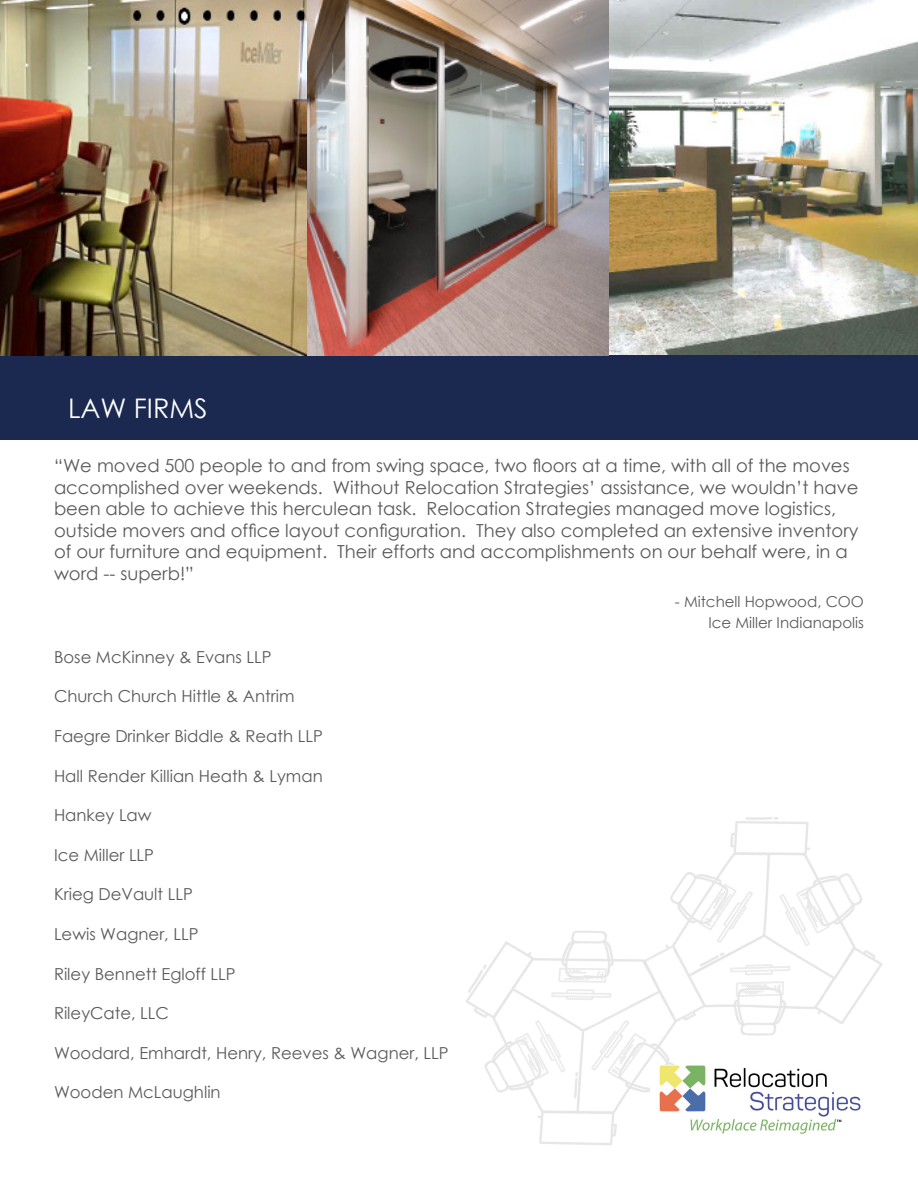
<style>
.page{position:relative;width:918px;height:1188px;background:#fff}
.page>*{position:absolute;margin:0;border:0;box-sizing:border-box;transform-origin:0 0}
.t1{font:27px "Century Gothic";color:#fff}
.t2{font:18px/21.6px "Century Gothic";color:#5a5a5d}
.t3{font:16.5px "Century Gothic";color:#5a5a5d}
.t4{font:15px "Century Gothic";color:#5a5a5d}
</style>
<div class="page">
<img style="left:466px;top:817px;width:416px;height:328px">
<div style="left:0;top:355px;width:918px;height:85px;background:#1b2850"></div>
<img style="left:650px;top:1065px;width:224px;height:70px">
<img style="left:0;top:0;width:918px;height:355px">
<p class="t1" style="left:68px;top:389px;width:141px">LAW FIRMS</p>
<p class="t2" style="left:54px;top:454px;width:806px">“We moved 500 people to and from swing space, two floors at a time, with all of the moves accomplished over weekends. Without Relocation Strategies’ assistance, we wouldn’t have been able to achieve this herculean task. Relocation Strategies managed move logistics, outside movers and office layout configuration. They also completed an extensive inventory of our furniture and equipment. Their efforts and accomplishments on our behalf were, in a word -- superb!”</p>
<p class="t4" style="left:675px;top:591px;width:191px">- Mitchell Hopwood, COO</p>
<p class="t4" style="left:708px;top:612px;width:157px">Ice Miller Indianapolis</p>
<p class="t3" style="left:54px;top:645px;width:219px">Bose McKinney &amp; Evans LLP</p>
<p class="t3" style="left:54px;top:685px;width:242px">Church Church Hittle &amp; Antrim</p>
<p class="t3" style="left:54px;top:725px;width:270px">Faegre Drinker Biddle &amp; Reath LLP</p>
<p class="t3" style="left:54px;top:764px;width:270px">Hall Render Killian Heath &amp; Lyman</p>
<p class="t3" style="left:54px;top:804px;width:99px">Hankey Law</p>
<p class="t3" style="left:54px;top:843px;width:102px">Ice Miller LLP</p>
<p class="t3" style="left:54px;top:883px;width:140px">Krieg DeVault LLP</p>
<p class="t3" style="left:54px;top:923px;width:146px">Lewis Wagner, LLP</p>
<p class="t3" style="left:54px;top:962px;width:183px">Riley Bennett Egloff LLP</p>
<p class="t3" style="left:54px;top:1002px;width:116px">RileyCate, LLC</p>
<p class="t3" style="left:54px;top:1041px;width:396px">Woodard, Emhardt, Henry, Reeves &amp; Wagner, LLP</p>
<p class="t3" style="left:54px;top:1081px;width:168px">Wooden McLaughlin</p>
</div>
